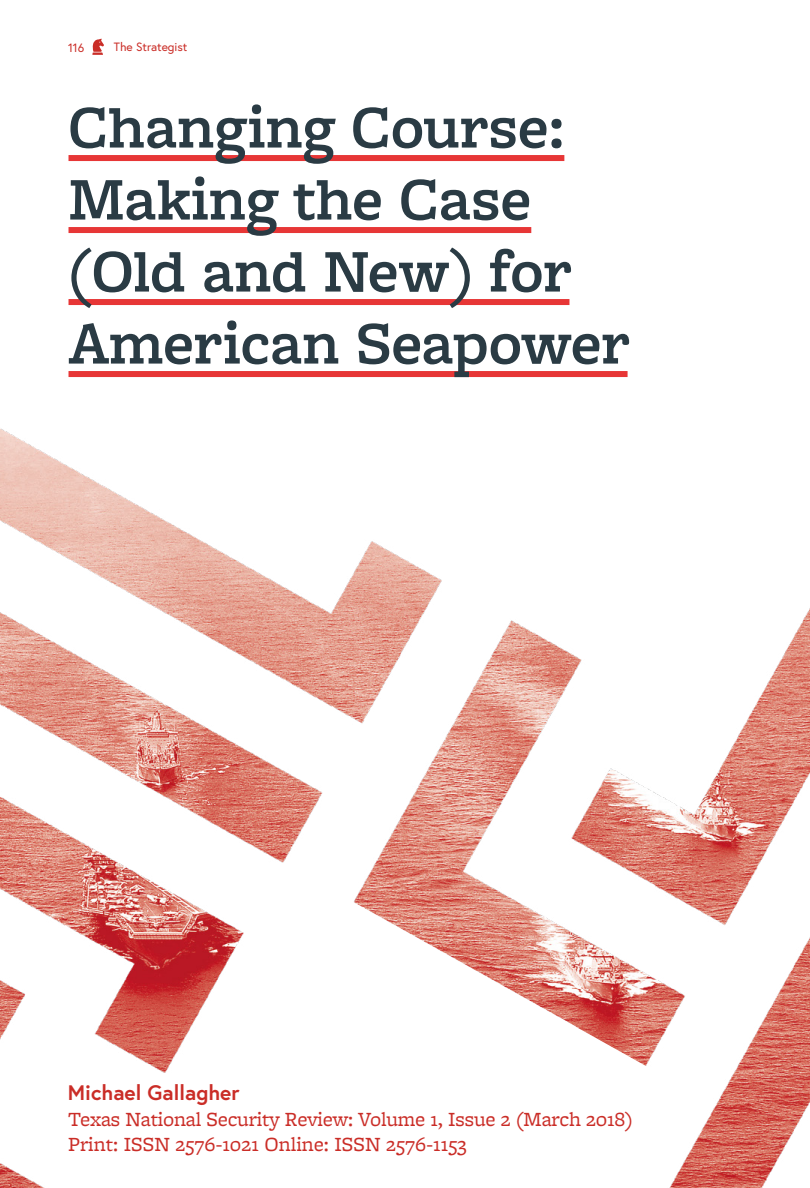
<style>
.page{position:relative;width:810px;height:1188px;background:#fff}
.page>*{position:absolute;margin:0;border:0;box-sizing:border-box;transform-origin:0 0}
.t1{font:600 63px/72px "Freight Macro Pro";color:#2a3b44}
.t2{font:21px/25.2px "Freight Micro Pro";letter-spacing:-.01em;color:#ca2d27}
.t3{font:700 21px "Europa";color:#ca2d27}
.t4{font:12px "Europa";color:#ca2d27}
</style>
<div class="page">
<svg style="left:92px;top:39px;width:12px;height:16px"></svg>
<img style="left:0;top:428px;width:810px;height:760px">
<div style="left:69px;top:155px;width:495px;height:6px;background:#e73636"></div>
<div style="left:69px;top:227px;width:462px;height:6px;background:#e73636"></div>
<div style="left:69px;top:299px;width:500px;height:6px;background:#e73636"></div>
<div style="left:69px;top:371px;width:559px;height:6px;background:#e73636"></div>
<svg style="left:146px;top:882px;width:530px;height:306px"></svg>
<p class="t4" style="left:68px;top:41px;width:18px">116</p>
<p class="t4" style="left:114px;top:39px;width:75px">The Strategist</p>
<h1 class="t1" style="left:69px;top:89px;width:563px">Changing Course:<br>Making the Case (Old and New) for<br>American Seapower</h1>
<p class="t3" style="left:68px;top:1078px;width:173px">Michael Gallagher</p>
<p class="t2" style="left:68px;top:1106px;width:567px">Texas National Security Review: Volume 1, Issue 2 (March 2018)<br>Print: ISSN 2576-1021 Online: ISSN 2576-1153</p>
</div>
